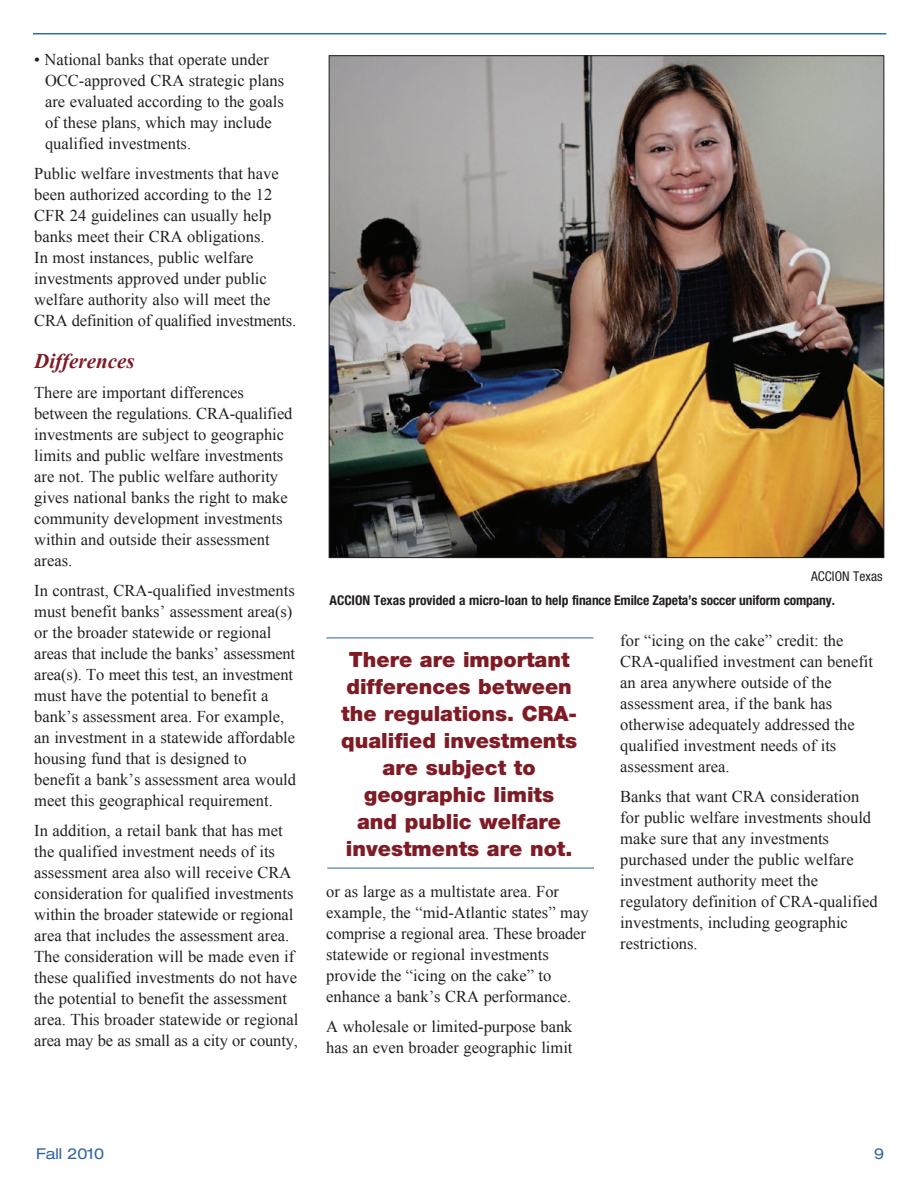
<style>
.page{position:relative;width:918px;height:1188px;background:#fff}
.page>*{position:absolute;margin:0;border:0;box-sizing:border-box;transform-origin:0 0}
.callouts{font:900 21px/27px "Helvetica Neue LT Std";color:#7e1b25;text-align:center}
.subhead{font:italic 700 21px "Times New Roman";color:#7e1b25}
.BodyText{font:16.5px/21px "Times New Roman";color:#231f20}
.t1{font:expanded 15px "Helvetica Neue LT Std";color:#3063a2}
.captions{font:700 condensed 13.5px "Helvetica Neue LT Std";letter-spacing:-.01em;color:#231f20}
.captions-2{font:condensed 13.5px "Helvetica Neue LT Std";color:#231f20}
</style>
<div class="page">
<hr style="left:33px;top:33px;width:853px;height:1px;background:#2c70b1">
<img style="left:331px;top:57px;width:551px;height:499px">
<hr style="left:326px;top:638px;width:267px;height:1px;background:#3063a2">
<hr style="left:327px;top:868px;width:267px;height:1px;background:#3063a2">
<p class="BodyText" style="left:45px;top:49px;width:241px;text-indent:-11px">• National banks that operate under<br>OCC-approved CRA strategic plans are evaluated according to the goals of these plans, which may include qualified investments.</p>
<p class="BodyText" style="left:34px;top:163px;width:263px">Public welfare investments that have been authorized according to the 12<br>CFR 24 guidelines can usually help banks meet their CRA obligations.<br>In most instances, public welfare investments approved under public welfare authority also will meet the CRA definition of qualified investments.</p>
<h2 class="subhead" style="left:34px;top:349px;width:102px">Differences</h2>
<p class="BodyText" style="left:34px;top:382px;width:260px">There are important differences between the regulations. CRA-qualified investments are subject to geographic limits and public welfare investments are not. The public welfare authority gives national banks the right to make community development investments within and outside their assessment areas.</p>
<p class="BodyText" style="left:34px;top:580px;width:263px">In contrast, CRA-qualified investments must benefit banks’ assessment area(s) or the broader statewide or regional areas that include the banks’ assessment area(s). To meet this test, an investment must have the potential to benefit a bank’s assessment area. For example, an investment in a statewide affordable housing fund that is designed to benefit a bank’s assessment area would meet this geographical requirement.</p>
<p class="BodyText" style="left:34px;top:820px;width:266px">In addition, a retail bank that has met the qualified investment needs of its assessment area also will receive CRA consideration for qualified investments within the broader statewide or regional area that includes the assessment area.<br>The consideration will be made even if these qualified investments do not have the potential to benefit the assessment area. This broader statewide or regional area may be as small as a city or county,</p>
<h3 class="captions-2" style="left:811px;top:569px;width:73px">ACCION Texas</h3>
<h3 class="captions" style="left:330px;top:592px;width:507px">ACCION Texas provided a micro-loan to help finance Emilce Zapeta’s soccer uniform company.</h3>
<p class="callouts" style="left:341px;top:646px;width:237px">There are important differences between the regulations. CRA&shy;qualified investments are subject to geographic limits<br>and public welfare investments are not.</p>
<p class="BodyText" style="left:326px;top:881px;width:264px">or as large as a multistate area. For example, the “mid-Atlantic states” may comprise a regional area. These broader statewide or regional investments provide the “icing on the cake” to enhance a bank’s CRA performance.</p>
<p class="BodyText" style="left:326px;top:1016px;width:248px">A wholesale or limited-purpose bank has an even broader geographic limit</p>
<p class="BodyText" style="left:620px;top:630px;width:254px">for “icing on the cake” credit: the<br>CRA-qualified investment can benefit an area anywhere outside of the assessment area, if the bank has otherwise adequately addressed the qualified investment needs of its assessment area.</p>
<p class="BodyText" style="left:620px;top:786px;width:259px">Banks that want CRA consideration for public welfare investments should make sure that any investments purchased under the public welfare investment authority meet the regulatory definition of CRA-qualified investments, including geographic restrictions.</p>
<p class="t1" style="left:36px;top:1144px;width:70px">Fall 2010</p>
<p class="t1" style="left:874px;top:1144px;width:12px">9</p>
</div>
